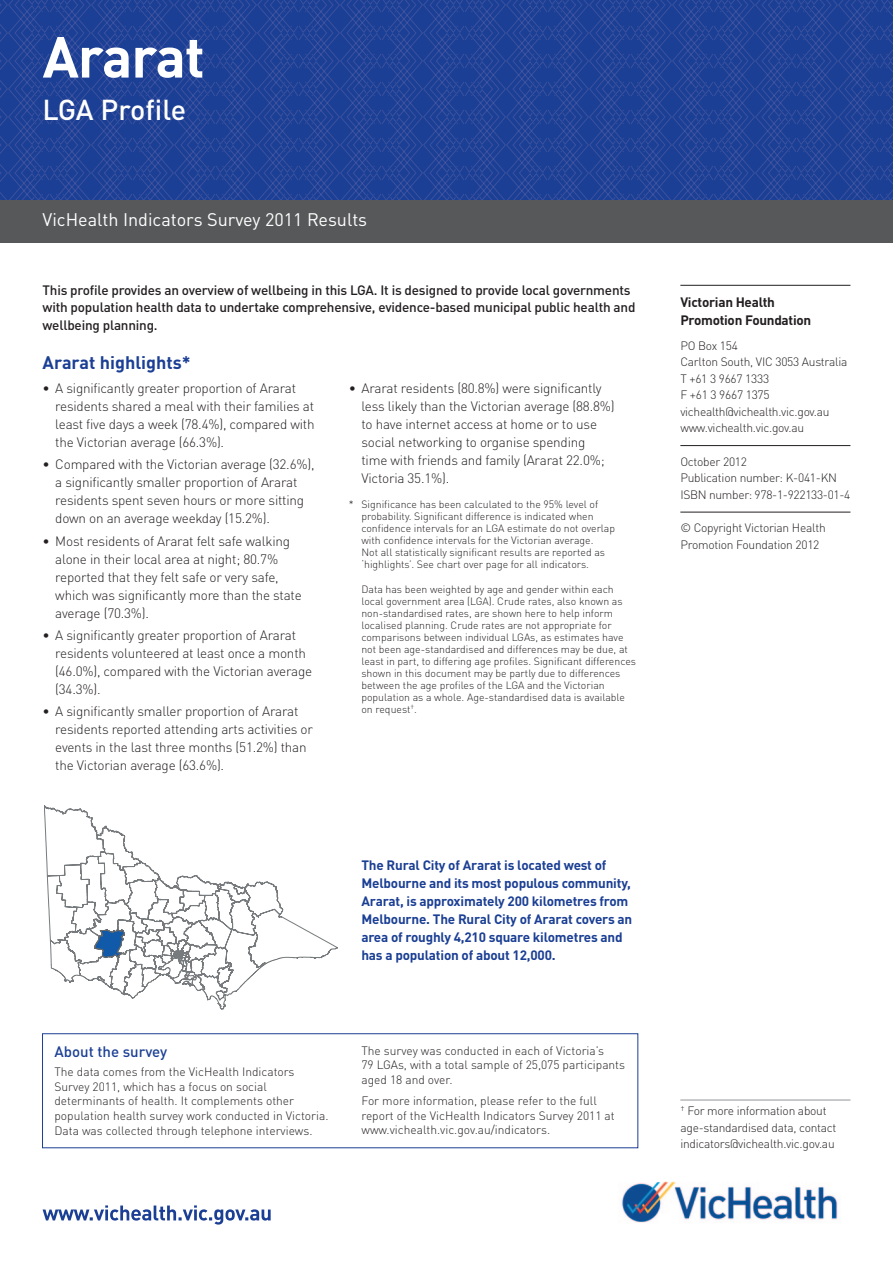
<style>
.page{position:relative;width:893px;height:1263px;background:#fff}
.page>*{position:absolute;margin:0;border:0;box-sizing:border-box;transform-origin:0 0}
.t1{font:700 57px "DINOT";letter-spacing:-.02em;color:#fff}
.t2{font:500 28.5px "DINOT";letter-spacing:-.005em;color:#fff}
.t3{font:18px "DINOT";color:#fff}
.t4{font:700 18px "DINOT";color:#1b3f94}
.t5{font:500 15px "DINOT";color:#1b3f94}
.t6{font:300 13.5px/18px "DINOT";letter-spacing:-.015em;color:#231f20}
.t7{font:700 13.5px/18px "DINOT";letter-spacing:-.015em;color:#1b3f94}
.t8{font:500 13.5px/17.2px "DINOT";letter-spacing:-.015em;color:#231f20}
.t9{font:700 13.5px/18px "DINOT";letter-spacing:-.02em;color:#231f20}
.t10{font:300 12px/16.5px "DINOT";letter-spacing:-.005em;color:#231f20}
.t11{font:300 10.5px/12px "DINOT";color:#231f20}
</style>
<div class="page">
<svg style="left:0;top:0;width:893px;height:200px;background:#214295"></svg>
<div style="left:0;top:200px;width:893px;height:42px;background:#57585a"></div>
<svg style="left:43px;top:1205px;width:228px;height:19px"></svg>
<img style="left:621px;top:1181px;width:217px;height:42px">
<hr style="left:680px;top:1100px;width:170px;height:1px;background:#939598">
<div style="left:42px;top:1033px;width:596px;height:115px;border:1px solid #1b3f94"></div>
<hr style="left:680px;top:285px;width:170px;height:1px;background:#231f20">
<hr style="left:680px;top:445px;width:170px;height:1px;background:#231f20">
<hr style="left:680px;top:512px;width:170px;height:1px;background:#231f20">
<svg style="left:44px;top:805px;width:294px;height:204px"></svg>
<svg style="left:94px;top:929px;width:31px;height:29px"></svg>
<h1 class="t1" style="left:43px;top:20px;width:164px">Ararat</h1>
<h2 class="t2" style="left:43px;top:92px;width:145px">LGA Profile</h2>
<h3 class="t3" style="left:43px;top:209px;width:326px">VicHealth Indicators Survey 2011 Results</h3>
<p class="t8" style="left:43px;top:281px;width:594px">This profile provides an overview of wellbeing in this LGA. It is designed to provide local governments with population health data to undertake comprehensive, evidence-based municipal public health and wellbeing planning.</p>
<h3 class="t4" style="left:43px;top:351px;width:150px">Ararat highlights*</h3>
<p class="t6" style="left:55px;top:379px;width:261px;text-indent:-13px">• A significantly greater proportion of Ararat residents shared a meal with their families at least five days a week (78.4%), compared with the Victorian average (66.3%).</p>
<p class="t6" style="left:55px;top:455px;width:261px;text-indent:-13px">• Compared with the Victorian average (32.6%), a significantly smaller proportion of Ararat residents spent seven hours or more sitting down on an average weekday (15.2%).</p>
<p class="t6" style="left:55px;top:532px;width:248px;text-indent:-13px">• Most residents of Ararat felt safe walking alone in their local area at night; 80.7% reported that they felt safe or very safe, which was significantly more than the state average (70.3%).</p>
<p class="t6" style="left:55px;top:626px;width:258px;text-indent:-13px">• A significantly greater proportion of Ararat residents volunteered at least once a month (46.0%), compared with the Victorian average (34.3%).</p>
<p class="t6" style="left:55px;top:702px;width:259px;text-indent:-13px">• A significantly smaller proportion of Ararat residents reported attending arts activities or events in the last three months (51.2%) than the Victorian average (63.6%).</p>
<p class="t6" style="left:361px;top:379px;width:255px;text-indent:-13px">• Ararat residents (80.8%) were significantly less likely than the Victorian average (88.8%) to have internet access at home or to use social networking to organise spending time with friends and family (Ararat 22.0%; Victoria 35.1%).</p>
<p class="t11" style="left:361px;top:498px;width:255px;text-indent:-13px">* Significance has been calculated to the 95% level of probability. Significant difference is indicated when confidence intervals for an LGA estimate do not overlap with confidence intervals for the Victorian average.<br>Not all statistically significant results are reported as ‘highlights’. See chart over page for all indicators.</p>
<p class="t11" style="left:361px;top:583px;width:276px">Data has been weighted by age and gender within each local government area (LGA). Crude rates, also known as non-standardised rates, are shown here to help inform localised planning. Crude rates are not appropriate for comparisons between individual LGAs, as estimates have not been age-standardised and differences may be due, at least in part, to differing age profiles. Significant differences shown in this document may be partly due to differences between the age profiles of the LGA and the Victorian population as a whole. Age-standardised data is available on request<sup>†</sup>.</p>
<p class="t5" style="left:54px;top:1042px;width:114px">About the survey</p>
<p class="t10" style="left:54px;top:1064px;width:276px;line-height:14.9px">The data comes from the VicHealth Indicators Survey 2011, which has a focus on social determinants of health. It complements other population health survey work conducted in Victoria.<br>Data was collected through telephone interviews.</p>
<p class="t7" style="left:361px;top:856px;width:272px">The Rural City of Ararat is located west of Melbourne and its most populous community, Ararat, is approximately 200 kilometres from Melbourne. The Rural City of Ararat covers an area of roughly 4,210 square kilometres and has a population of about 12,000.</p>
<p class="t10" style="left:361px;top:1043px;width:265px;line-height:14.7px">The survey was conducted in each of Victoria’s<br>79 LGAs, with a total sample of 25,075 participants aged 18 and over.</p>
<p class="t10" style="left:361px;top:1093px;width:255px;line-height:14.7px">For more information, please refer to the full report of the VicHealth Indicators Survey 2011 at www.vichealth.vic.gov.au/indicators.</p>
<p class="t9" style="left:680px;top:293px;width:132px">Victorian Health<br>Promotion Foundation</p>
<p class="t10" style="left:680px;top:337px;width:169px">PO Box 154<br>Carlton South, VIC 3053 Australia<br>T +61 3 9667 1333<br>F +61 3 9667 1375 vichealth@vichealth.vic.gov.au www.vichealth.vic.gov.au</p>
<p class="t10" style="left:680px;top:453px;width:172px">October 2012<br>Publication number: K-041-KN<br>ISBN number: 978-1-922133-01-4</p>
<p class="t10" style="left:680px;top:520px;width:147px">© Copyright Victorian Health<br>Promotion Foundation 2012</p>
<p class="t10" style="left:680px;top:1102px;width:158px"><sup>†</sup> For more information about age-standardised data, contact indicators@vichealth.vic.gov.au</p>
</div>
